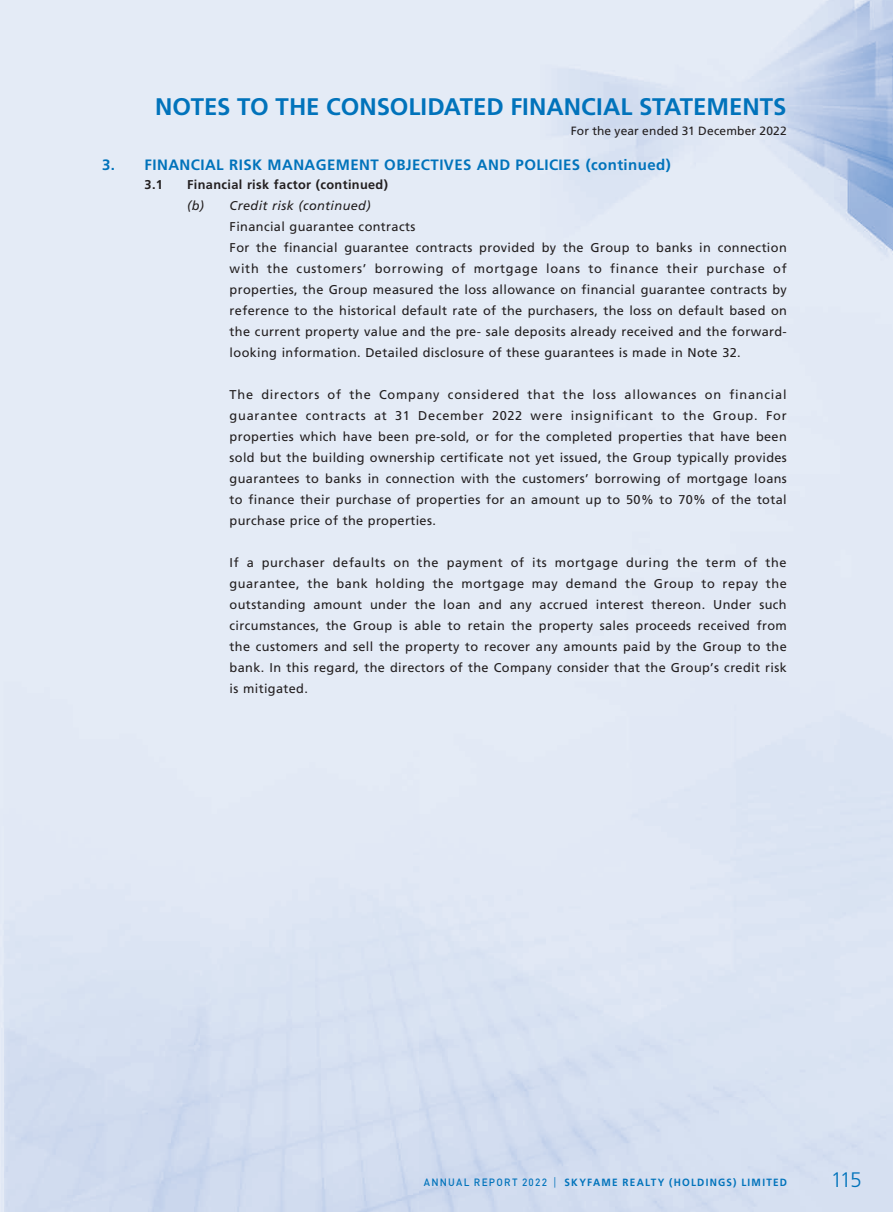
<style>
.page{position:relative;width:893px;height:1212px;background:#fff}
.page>*{position:absolute;margin:0;border:0;box-sizing:border-box;transform-origin:0 0}
.t1{font:700 24px "Frutiger LT Std";color:#0173bb}
.t2{font:300 21px "Frutiger LT Std";color:#0173bb}
.t3{font:700 15px "Frutiger LT Std";letter-spacing:.03em;color:#0173bb}
.t4{font:12.75px/21px "Frutiger LT Std";letter-spacing:.03em;color:#231f20;text-align:justify}
.t5{font:700 12.75px "Frutiger LT Std";letter-spacing:.03em;color:#231f20}
.t6{font:italic 12.75px "Frutiger LT Std";letter-spacing:.03em;color:#231f20}
.t7{font:12px "Frutiger LT Std";letter-spacing:.015em;color:#231f20}
.t8{font:700 10.5px "Frutiger LT Std";letter-spacing:.125em;color:#0173bb;scale:.95 1}
.s1{font-family:"DIN Pro";font-weight:500}
.s2{font-weight:300}
</style>
<div class="page">
<img style="left:0;top:0;width:893px;height:1212px">
<h1 class="t1" style="left:155px;top:92px;width:633px">NOTES TO THE CONSOLIDATED FINANCIAL STATEMENTS</h1>
<p class="t7" style="left:571px;top:123px;width:217px">For the year ended 31 December 2022</p>
<p class="t3" style="left:102px;top:156px;width:570px">3. FINANCIAL RISK MANAGEMENT OBJECTIVES AND POLICIES (continued)</p>
<p class="t5" style="left:145px;top:177px;width:20px">3.1</p>
<p class="t5" style="left:187px;top:177px;width:202px">Financial risk factor (continued)</p>
<p class="t6" style="left:187px;top:198px;width:185px">(b) Credit risk (continued)</p>
<p class="t4" style="left:230px;top:216px;width:559px;text-align:left">Financial guarantee contracts<br>For the financial guarantee contracts provided by the Group to banks in connection with the customers’ borrowing of mortgage loans to finance their purchase of properties, the Group measured the loss allowance on financial guarantee contracts by reference to the historical default rate of the purchasers, the loss on default based on the current property value and the pre- sale deposits already received and the forward&shy;looking information. Detailed disclosure of these guarantees is made in Note 32.</p>
<p class="t4" style="left:230px;top:384px;width:559px">The directors of the Company considered that the loss allowances on financial guarantee contracts at 31 December 2022 were insignificant to the Group. For properties which have been pre-sold, or for the completed properties that have been sold but the building ownership certificate not yet issued, the Group typically provides guarantees to banks in connection with the customers’ borrowing of mortgage loans to finance their purchase of properties for an amount up to 50% to 70% of the total purchase price of the properties.</p>
<p class="t4" style="left:230px;top:552px;width:559px">If a purchaser defaults on the payment of its mortgage during the term of the guarantee, the bank holding the mortgage may demand the Group to repay the outstanding amount under the loan and any accrued interest thereon. Under such circumstances, the Group is able to retain the property sales proceeds received from the customers and sell the property to recover any amounts paid by the Group to the bank. In this regard, the directors of the Company consider that the Group’s credit risk is mitigated.</p>
<p class="t8" style="left:424px;top:1176px;width:384px"><span class="s1">ANNUAL REPORT 2022</span> <span class="s2">|</span> SKYFAME REALTY (HOLDINGS) LIMITED</p>
<h2 class="t2" style="left:831px;top:1168px;width:32px">115</h2>
</div>
